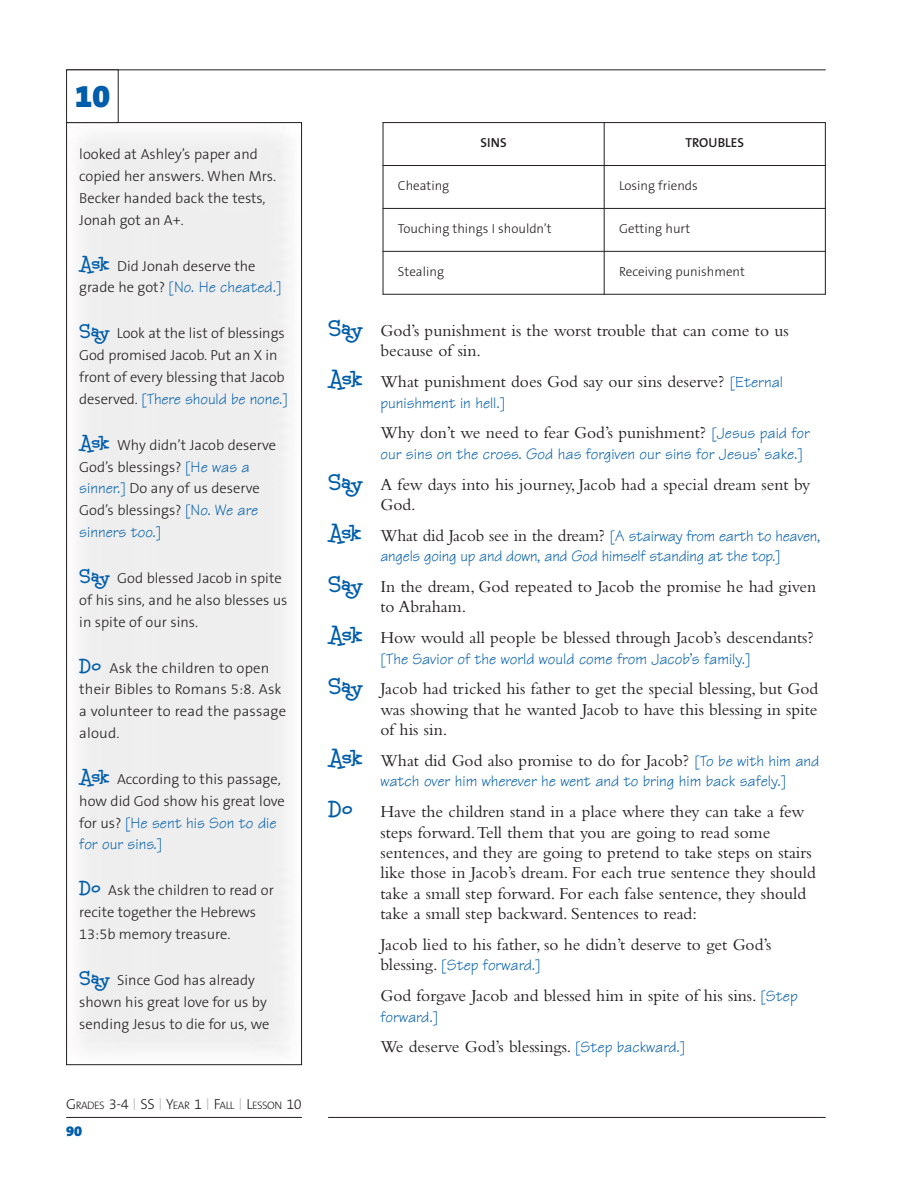
<style>
.page{position:relative;width:918px;height:1188px;background:#fff}
.page>*{position:absolute;margin:0;border:0;box-sizing:border-box;transform-origin:0 0}
.t1{font:900 31.95px "The Sans B9";color:#005daa}
.t2{font:17.4px/20.4px "Bembo";color:#231f20}
.t3{font:16.05px/21.9px "Tekton";color:#005daa}
.t4{font:300 14.55px/21.8px "The Sans B3";color:#231f20}
.t5{font:900 14.55px "The Sans B9";color:#005daa}
.t6{font:300 13.05px "The Sans B3";color:#231f20}
.t7{font:600 13.05px "The Sans B6";color:#231f20}
.t8{font:300 10.95px "The Sans B3";letter-spacing:-.045em;color:#231f20}
.s1{font-family:"Malihini Tahitian BTN Bold";font-weight:400;font-size:20.4px;color:#005daa}
.s2{font-family:"The Sans B3";font-weight:300;font-size:14.55px;color:#231f20}
.s3{font-family:"Tekton";font-weight:400;font-size:16.05px;color:#005daa}
.s4{font-size:14.55px}
.s5{font-family:"Malihini Tahitian BTN Bold";font-size:23.25px;color:#005daa}
.s6{font-family:"Tekton";font-size:16.05px;color:#005daa}
.s7{font-family:"Malihini Tahitian BTN Bold";font-size:23.25px}
.s8{font-family:"Bembo";font-size:17.4px;color:#231f20}
</style>
<div class="page">
<hr style="left:66px;top:69px;width:760px;height:1px;background:#231f20">
<hr style="left:66px;top:1117px;width:236px;height:1px;background:#231f20">
<div style="left:66px;top:122px;width:236px;height:943px;border:1px solid #231f20"></div>
<hr style="left:383px;top:122px;width:1px;height:173px;background:#231f20">
<hr style="left:604px;top:122px;width:1px;height:173px;background:#231f20">
<hr style="left:825px;top:122px;width:1px;height:173px;background:#231f20">
<hr style="left:383px;top:122px;width:443px;height:1px;background:#231f20">
<hr style="left:383px;top:165px;width:443px;height:1px;background:#231f20">
<hr style="left:383px;top:208px;width:443px;height:1px;background:#231f20">
<hr style="left:383px;top:251px;width:443px;height:1px;background:#231f20">
<hr style="left:383px;top:294px;width:443px;height:1px;background:#231f20">
<hr style="left:328px;top:1117px;width:498px;height:1px;background:#231f20">
<div style="left:66px;top:70px;width:53px;height:53px;border:1px solid #231f20"></div>
<h1 class="t1" style="left:75px;top:83px;width:37px">10</h1>
<p class="t4" style="left:79px;top:145px;width:198px">looked at Ashley’s paper and copied her answers. When Mrs.<br>Becker handed back the tests,<br>Jonah got an A+.</p>
<p class="t4" style="left:79px;top:256px;width:178px"><span class="s1">Ask</span> Did Jonah deserve the</p>
<p class="t3" style="left:79px;top:279px;width:204px"><span class="s2">grade he got?</span> [No. He cheated.]</p>
<p class="t4" style="left:79px;top:324px;width:207px"><span class="s1">Say</span> Look at the list of blessings<br>God promised Jacob. Put an X in front of every blessing that Jacob</p>
<p class="t3" style="left:79px;top:390px;width:210px"><span class="s2">deserved.</span> [There should be none.]</p>
<p class="t4" style="left:79px;top:435px;width:198px"><span class="s1">Ask</span> Why didn’t Jacob deserve<br>God’s blessings? <span class="s3">[He was a sinner.]</span> Do any of us deserve<br>God’s blessings? <span class="s3">[No. We are</span></p>
<p class="t3" style="left:79px;top:523px;width:84px">sinners too.]</p>
<p class="t4" style="left:79px;top:569px;width:210px"><span class="s1">Say</span> God blessed Jacob in spite of his sins, and he also blesses us in spite of our sins.</p>
<p class="t4" style="left:79px;top:658px;width:208px"><span class="s1">Do</span> Ask the children to open their Bibles to Romans 5:8. Ask a volunteer to read the passage aloud.</p>
<p class="t4" style="left:79px;top:770px;width:207px"><span class="s1">Ask</span> According to this passage, how did God show his great love</p>
<p class="t3" style="left:79px;top:814px;width:199px"><span class="s2">for us?</span> [He sent his Son to die for our sins.]</p>
<p class="t4" style="left:79px;top:881px;width:196px"><span class="s1">Do</span> Ask the children to read or recite together the Hebrews<br>13:5b memory treasure.</p>
<p class="t4" style="left:79px;top:971px;width:192px"><span class="s1">Say</span> Since God has already shown his great love for us by sending Jesus to die for us, we</p>
<p class="t8" style="left:66px;top:1101px;width:237px"><span class="s4">G</span>RADES <span class="s4">3-4</span> <sup>|</sup> <span class="s4">SS</span> <sup>|</sup> <span class="s4">Y</span>EAR <span class="s4">1</span> <sup>|</sup> <span class="s4">F</span>ALL <sup>|</sup> <span class="s4">L</span>ESSON <span class="s4">10</span></p>
<p class="t5" style="left:66px;top:1125px;width:18px">90</p>
<p class="t7" style="left:481px;top:138px;width:28px">SINS</p>
<p class="t7" style="left:686px;top:138px;width:60px">TROUBLES</p>
<p class="t6" style="left:398px;top:181px;width:53px">Cheating</p>
<p class="t6" style="left:619px;top:181px;width:80px">Losing friends</p>
<p class="t6" style="left:398px;top:224px;width:155px">Touching things I shouldn’t</p>
<p class="t6" style="left:619px;top:224px;width:73px">Getting hurt</p>
<p class="t6" style="left:398px;top:266px;width:48px">Stealing</p>
<p class="t6" style="left:619px;top:266px;width:127px">Receiving punishment</p>
<p class="t2" style="left:380px;top:322px;width:410px;text-indent:-52px"><span class="s5">Say</span> God’s punishment is the worst trouble that can come to us because of sin.</p>
<p class="t2" style="left:328px;top:373px;width:457px"><span class="s5">Ask</span> What punishment does God say our sins deserve? <span class="s6">[Eternal</span></p>
<p class="t3" style="left:380px;top:394px;width:126px">punishment in hell.]</p>
<p class="t2" style="left:380px;top:424px;width:431px">Why don’t we need to fear God’s punishment? <span class="s6">[Jesus paid for</span></p>
<p class="t3" style="left:380px;top:445px;width:424px">our sins on the cross. God has forgiven our sins for Jesus’ sake.]</p>
<p class="t2" style="left:380px;top:476px;width:432px;text-indent:-52px"><span class="s5">Say</span> A few days into his journey, Jacob had a special dream sent by<br>God.</p>
<p class="t3" style="left:380px;top:528px;width:441px;line-height:20.4px;text-indent:-52px"><span class="s7">Ask</span> <span class="s8">What did Jacob see in the dream?</span> [A stairway from earth to heaven, angels going up and down, and God himself standing at the top.]</p>
<p class="t2" style="left:380px;top:578px;width:437px;text-indent:-52px"><span class="s5">Say</span> In the dream, God repeated to Jacob the promise he had given to Abraham.</p>
<p class="t2" style="left:328px;top:629px;width:487px"><span class="s5">Ask</span> How would all people be blessed through Jacob’s descendants?</p>
<p class="t3" style="left:380px;top:650px;width:372px">[The Savior of the world would come from Jacob’s family.]</p>
<p class="t2" style="left:380px;top:680px;width:439px;text-align:justify;text-indent:-52px"><span class="s5">Say</span> Jacob had tricked his father to get the special blessing, but God was showing that he wanted Jacob to have this blessing in spite of his sin.</p>
<p class="t2" style="left:328px;top:752px;width:493px"><span class="s5">Ask</span> What did God also promise to do for Jacob? <span class="s6">[To be with him and</span></p>
<p class="t3" style="left:380px;top:773px;width:407px">watch over him wherever he went and to bring him back safely.]</p>
<p class="t2" style="left:380px;top:803px;width:437px;text-indent:-52px"><span class="s5">Do</span> Have the children stand in a place where they can take a few steps forward. Tell them that you are going to read some sentences, and they are going to pretend to take steps on stairs like those in Jacob’s dream. For each true sentence they should take a small step forward. For each false sentence, they should take a small step backward. Sentences to read:</p>
<p class="t2" style="left:380px;top:936px;width:393px">Jacob lied to his father, so he didn’t deserve to get God’s</p>
<p class="t3" style="left:380px;top:957px;width:162px"><span class="s8">blessing.</span> [Step forward.]</p>
<p class="t2" style="left:380px;top:987px;width:419px">God forgave Jacob and blessed him in spite of his sins. <span class="s6">[Step</span></p>
<p class="t3" style="left:380px;top:1008px;width:59px">forward.]</p>
<p class="t2" style="left:380px;top:1038px;width:306px">We deserve God’s blessings. <span class="s6">[Step backward.]</span></p>
</div>
